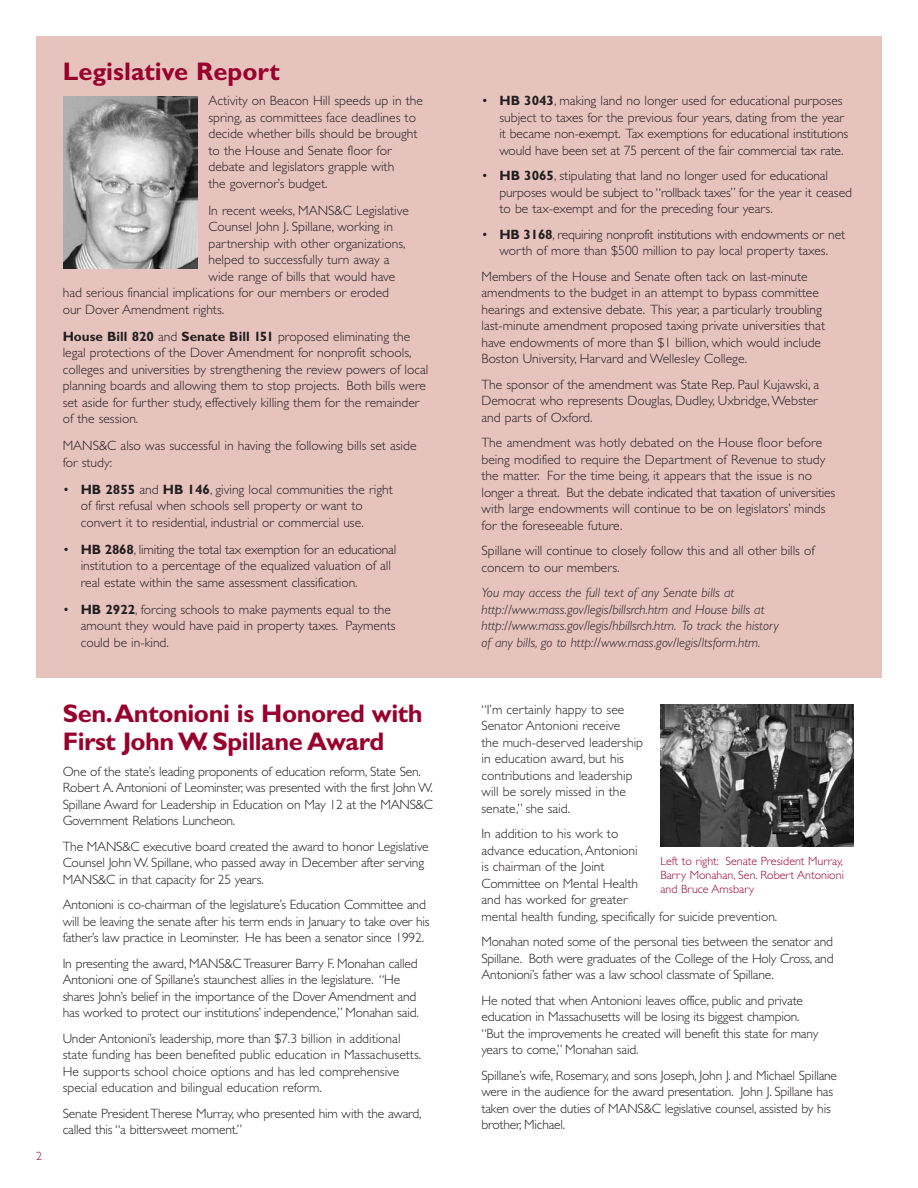
<style>
.page{position:relative;width:918px;height:1188px;background:#fff}
.page>*{position:absolute;margin:0;border:0;box-sizing:border-box;transform-origin:0 0}
.t1{font:700 25.5px/28.5px "Gill Sans";letter-spacing:-.015em;color:#98012d}
.t2{font:300 13.5px/16.5px "Gill Sans";color:#231f20}
.t3{font:italic 300 13.5px/16.5px "Gill Sans";color:#231f20}
.t4{font:300 12px/14.2px "Gill Sans";color:#98012d;text-align:justify}
.s1{font-weight:700}
</style>
<div class="page">
<div style="left:36px;top:36px;width:846px;height:641px;background:#e7c3be"></div>
<img style="left:63px;top:97px;width:135px;height:172px">
<img style="left:660px;top:704px;width:194px;height:143px">
<h1 class="t1" style="left:63px;top:59px;width:219px">Legislative Report</h1>
<p class="t2" style="left:209px;top:94px;width:216px">Activity on Beacon Hill speeds up in the spring, as committees face deadlines to decide whether bills should be brought to the House and Senate floor for debate and legislators grapple with<br>the governor’s budget.</p>
<p class="t2" style="left:209px;top:203px;width:202px">In recent weeks, MANS&amp;C Legislative</p>
<p class="t2" style="left:209px;top:220px;width:186px">Counsel John J. Spillane, working in</p>
<p class="t2" style="left:209px;top:236px;width:199px">partnership with other organizations,</p>
<p class="t2" style="left:209px;top:253px;width:183px">helped to successfully turn away a</p>
<p class="t2" style="left:209px;top:269px;width:188px">wide range of bills that would have</p>
<p class="t2" style="left:63px;top:286px;width:328px">had serious financial implications for our members or eroded</p>
<p class="t2" style="left:63px;top:302px;width:163px">our Dover Amendment rights.</p>
<p class="t2" style="left:63px;top:329px;width:367px"><span class="s1">House Bill 820</span> and <span class="s1">Senate Bill 151</span> proposed eliminating the legal protections of the Dover Amendment for nonprofit schools, colleges and universities by strengthening the review powers of local planning boards and allowing them to stop projects. Both bills were set aside for further study, effectively killing them for the remainder of the session.</p>
<p class="t2" style="left:63px;top:439px;width:355px">MANS&amp;C also was successful in having the following bills set aside for study:</p>
<p class="t2" style="left:81px;top:482px;width:314px;text-indent:-18px">• <span class="s1">HB 2855</span> and <span class="s1">HB 146</span>, giving local communities the right of first refusal when schools sell property or want to convert it to residential, industrial or commercial use.</p>
<p class="t2" style="left:81px;top:542px;width:317px;text-indent:-18px">• <span class="s1">HB 2868</span>, limiting the total tax exemption for an educational institution to a percentage of the equalized valuation of all real estate within the same assessment classification.</p>
<p class="t2" style="left:81px;top:602px;width:316px;text-indent:-18px">• <span class="s1">HB 2922</span>, forcing schools to make payments equal to the amount they would have paid in property taxes. Payments could be in-kind.</p>
<p class="t4" style="left:36px;top:1150px;width:7px">2</p>
<h1 class="t1" style="left:63px;top:701px;width:361px">Sen.Antonioni is Honored with<br>First John W. Spillane Award</h1>
<p class="t2" style="left:63px;top:764px;width:372px">One of the state’s leading proponents of education reform, State Sen.<br>Robert A.Antonioni of Leominster, was presented with the first John W.<br>Spillane Award for Leadership in Education on May 12 at the MANS&amp;C Government Relations Luncheon.</p>
<p class="t2" style="left:63px;top:839px;width:367px">The MANS&amp;C executive board created the award to honor Legislative<br>Counsel John W. Spillane, who passed away in December after serving<br>MANS&amp;C in that capacity for 25 years.</p>
<p class="t2" style="left:63px;top:898px;width:369px">Antonioni is co-chairman of the legislature’s Education Committee and will be leaving the senate after his term ends in January to take over his father’s law practice in Leominster. He has been a senator since 1992.</p>
<p class="t2" style="left:63px;top:956px;width:358px">In presenting the award, MANS&amp;C Treasurer Barry F. Monahan called Antonioni one of Spillane’s staunchest allies in the legislature. “He shares John’s belief in the importance of the Dover Amendment and has worked to protect our institutions’ independence,” Monahan said.</p>
<p class="t2" style="left:63px;top:1031px;width:360px">Under Antonioni’s leadership, more than $7.3 billion in additional state funding has been benefited public education in Massachusetts.<br>He supports school choice options and has led comprehensive special education and bilingual education reform.</p>
<p class="t2" style="left:63px;top:1106px;width:360px">Senate President Therese Murray, who presented him with the award, called this “a bittersweet moment.”</p>
<p class="t2" style="left:500px;top:93px;width:350px;text-indent:-18px">• <span class="s1">HB 3043</span>, making land no longer used for educational purposes subject to taxes for the previous four years, dating from the year it became non-exempt. Tax exemptions for educational institutions would have been set at 75 percent of the fair commercial tax rate.</p>
<p class="t2" style="left:500px;top:168px;width:354px;text-indent:-18px">• <span class="s1">HB 3065</span>, stipulating that land no longer used for educational purposes would be subject to “rollback taxes” for the year it ceased to be tax-exempt and for the preceding four years.</p>
<p class="t2" style="left:482px;top:227px;width:365px;text-align:center">• <span class="s1">HB 3168</span>, requiring nonprofit institutions with endowments or net worth of more than $500 million to pay local property taxes.</p>
<p class="t2" style="left:482px;top:269px;width:345px">Members of the House and Senate often tack on last-minute amendments to the budget in an attempt to bypass committee hearings and extensive debate. This year, a particularly troubling last-minute amendment proposed taxing private universities that have endowments of more than $1 billion, which would include Boston University, Harvard and Wellesley College.</p>
<p class="t2" style="left:482px;top:377px;width:339px;text-align:justify">The sponsor of the amendment was State Rep. Paul Kujawski, a Democrat who represents Douglas, Dudley, Uxbridge,Webster and parts of Oxford.</p>
<p class="t2" style="left:482px;top:435px;width:355px">The amendment was hotly debated on the House floor before being modified to require the Department of Revenue to study the matter. For the time being, it appears that the issue is no longer a threat. But the debate indicated that taxation of universities with large endowments will continue to be on legislators’ minds for the foreseeable future.</p>
<p class="t2" style="left:482px;top:543px;width:335px">Spillane will continue to closely follow this and all other bills of concern to our members.</p>
<p class="t3" style="left:482px;top:585px;width:299px">You may access the full text of any Senate bills at http://www.mass.gov/legis/billsrch.htm and House bills at http://www.mass.gov/legis/hbillsrch.htm. To track the history of any bills, go to http://www.mass.gov/legis/ltsform.htm.</p>
<p class="t2" style="left:482px;top:702px;width:163px">“I’m certainly happy to see<br>Senator Antonioni receive<br>the much-deserved leadership in education award, but his contributions and leadership will be sorely missed in the senate,” she said.</p>
<p class="t2" style="left:482px;top:827px;width:297px">In addition to his work to<br>advance education, Antonioni<br>is chairman of the Joint<br>Committee on Mental Health<br>and has worked for greater<br>mental health funding, specifically for suicide prevention.</p>
<p class="t2" style="left:482px;top:935px;width:354px;text-align:justify">Monahan noted some of the personal ties between the senator and Spillane. Both were graduates of the College of the Holy Cross, and Antonioni’s father was a law school classmate of Spillane.</p>
<p class="t2" style="left:482px;top:993px;width:338px">He noted that when Antonioni leaves office, public and private education in Massachusetts will be losing its biggest champion. “But the improvements he created will benefit this state for many years to come,” Monahan said.</p>
<p class="t2" style="left:482px;top:1068px;width:357px">Spillane’s wife, Rosemary, and sons Joseph, John J. and Michael Spillane were in the audience for the award presentation. John J. Spillane has taken over the duties of MANS&amp;C legislative counsel, assisted by his brother, Michael.</p>
<p class="t4" style="left:660px;top:855px;width:185px">Left to right: Senate President Murray, Barry Monahan, Sen. Robert Antonioni and Bruce Amsbary</p>
</div>
